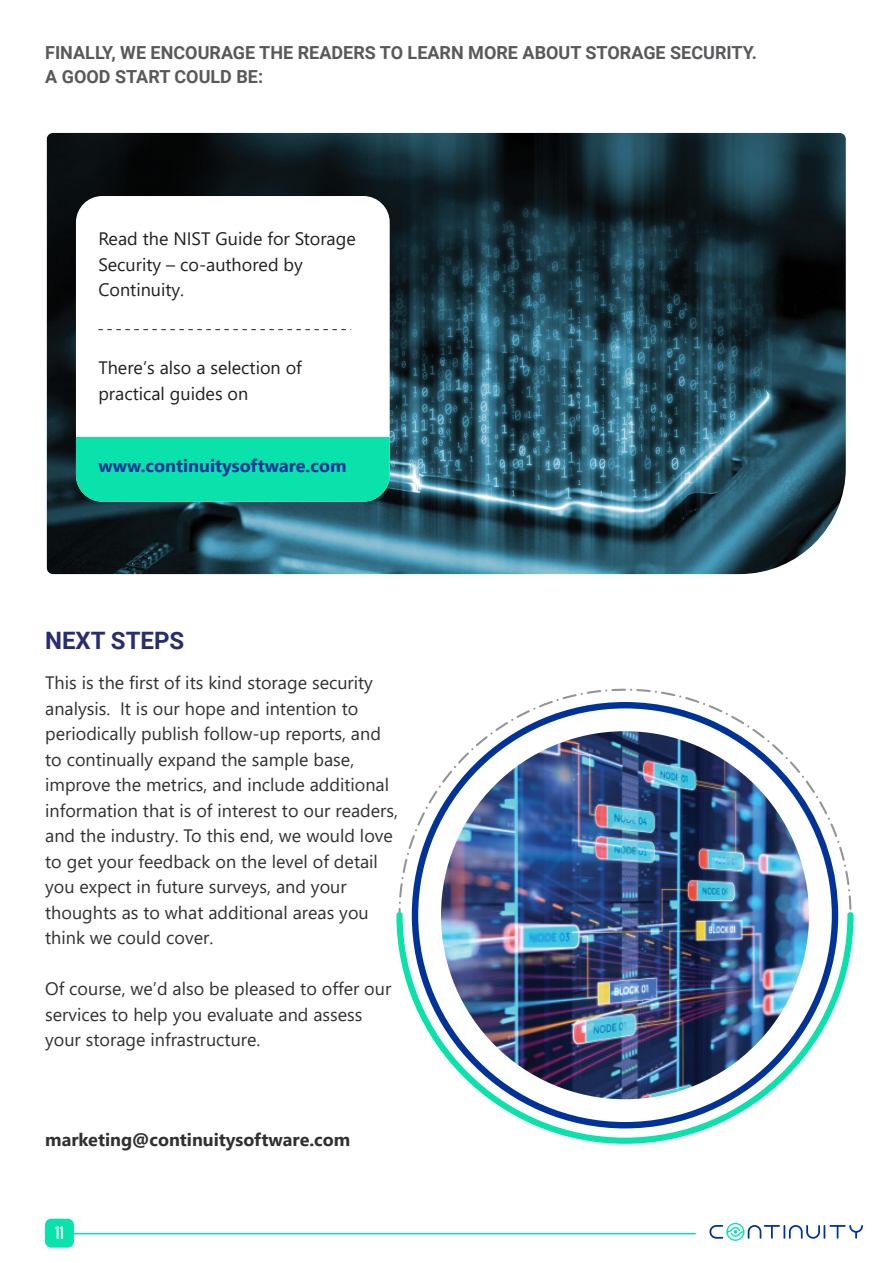
<style>
.page{position:relative;width:893px;height:1263px;background:#fff}
.page>*{position:absolute;margin:0;border:0;box-sizing:border-box;transform-origin:0 0}
.t1{font:700 24px "Roboto";color:#282d6f}
.t2{font:18px/25.5px "Segoe UI";color:#323031}
.t3{font:18px/25.5px "Segoe UI";color:#231f20}
.t4{font:700 18px/24px "Roboto";color:#58595b}
.t5{font:700 18px "Segoe UI";color:#323031}
.t6{font:700 18px "Segoe UI";color:#039}
.t7{font:18px "Big Noodle Titling";color:#fff}
</style>
<div class="page">
<img style="left:47px;top:133px;width:799px;height:441px">
<div style="left:76px;top:196px;width:314px;height:306px;background:#fff;border-radius:26px"></div>
<div style="left:76px;top:437px;width:314px;height:65px;background:#0ae2ab"></div>
<svg style="left:98px;top:329px;width:253px;height:1px"></svg>
<svg style="left:398px;top:689px;width:453px;height:223px"></svg>
<svg style="left:396px;top:912px;width:458px;height:232px"></svg>
<svg style="left:414px;top:704px;width:422px;height:422px"></svg>
<img style="left:441px;top:731px;width:368px;height:368px;border-radius:184px">
<svg style="left:709px;top:1223px;width:154px;height:18px"></svg>
<div style="left:45px;top:1219px;width:29px;height:28px;background:#0ae2ab;border-radius:6px"></div>
<hr style="left:68px;top:1233px;width:628px;height:1px;background:#0ae2ab">
<p class="t4" style="left:45px;top:39px;width:713px">FINALLY, WE ENCOURAGE THE READERS TO LEARN MORE ABOUT STORAGE SECURITY.<br>A GOOD START COULD BE:</p>
<p class="t3" style="left:98px;top:225px;width:259px">Read the NIST Guide for Storage<br>Security – co-authored by<br>Continuity.</p>
<p class="t3" style="left:98px;top:353px;width:205px">There’s also a selection of practical guides on</p>
<p class="t6" style="left:98px;top:449px;width:250px">www.continuitysoftware.com</p>
<h1 class="t1" style="left:45px;top:624px;width:141px">NEXT STEPS</h1>
<p class="t2" style="left:45px;top:668px;width:354px">This is the first of its kind storage security analysis. It is our hope and intention to periodically publish follow-up reports, and to continually expand the sample base, improve the metrics, and include additional information that is of interest to our readers, and the industry. To this end, we would love to get your feedback on the level of detail you expect in future surveys, and your thoughts as to what additional areas you think we could cover.</p>
<p class="t2" style="left:45px;top:974px;width:348px">Of course, we’d also be pleased to offer our services to help you evaluate and assess your storage infrastructure.</p>
<p class="t5" style="left:45px;top:1122px;width:307px">marketing@continuitysoftware.com</p>
<p class="t7" style="left:55px;top:1223px;width:10px">11</p>
</div>
